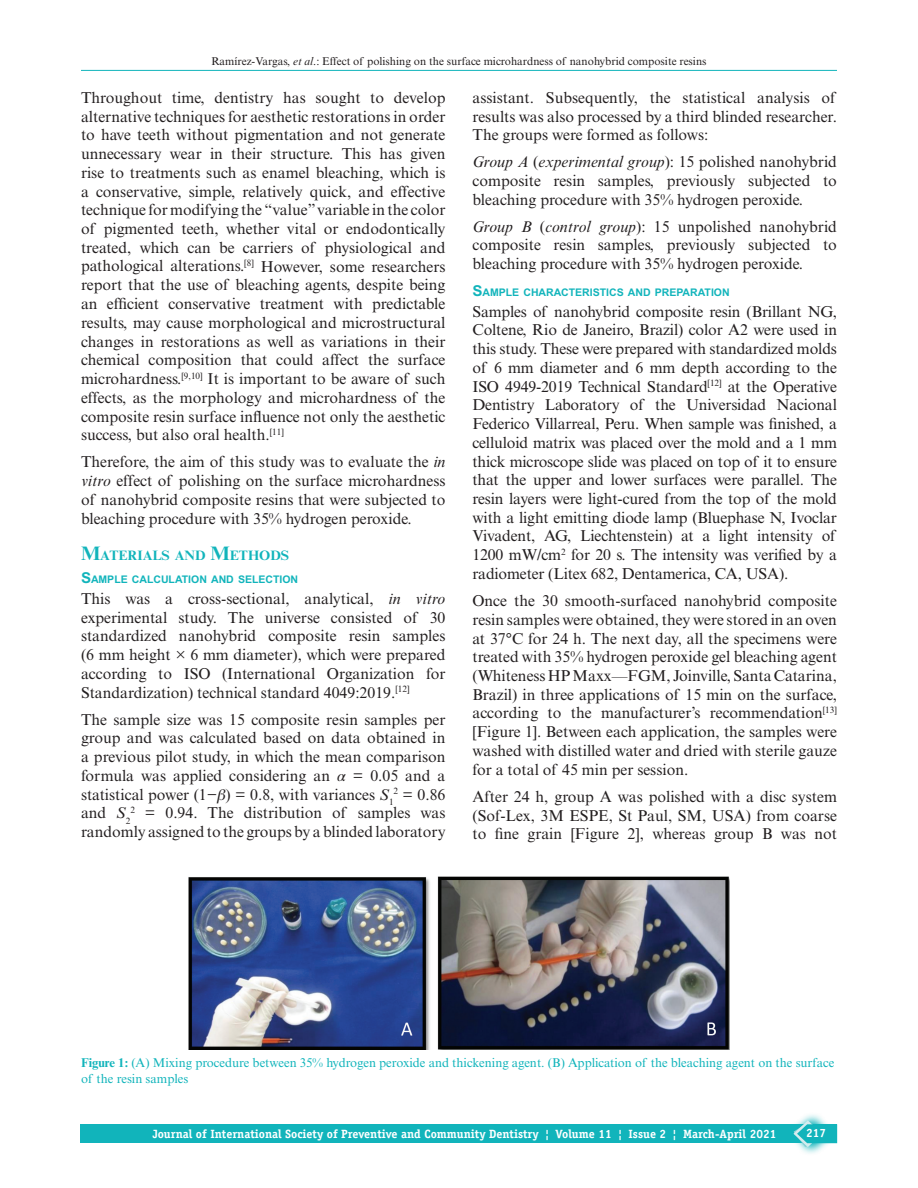
<style>
.page{position:relative;width:918px;height:1188px;background:#fff}
.page>*{position:absolute;margin:0;border:0;box-sizing:border-box;transform-origin:0 0}
.t1{font:15.75px/18.8px "Times New Roman MT Std";color:#231f20;text-align:justify}
.t2{font:700 13.65px "Times New Roman MT Std";color:#11b4bb}
.t3{font:12.75px/15.8px "Times New Roman MT Std";color:#11b4bb}
.t4{font:700 12px "Officina Serif Std";color:#fff}
.t5{font:11.25px "Times New Roman MT Std";color:#231f20}
.t6{font:700 10.5px "Arial MT Std";color:#11b4bb}
.s1{font-style:italic}
.s2{font-size:19.5px}
.s3{font-size:15px}
.s4{font-family:"STIX General";font-style:italic}
.s5{font-family:"Gandhari Unicode";font-style:italic}
.s6{font-weight:700}
</style>
<div class="page">
<div style="left:81px;top:1124px;width:756px;height:19px;background:#11b4bb"></div>
<svg style="left:799px;top:1114px;width:25px;height:40px"></svg>
<svg style="left:793px;top:1120px;width:44px;height:27px"></svg>
<hr style="left:81px;top:70px;width:756px;height:1px;background:#11b4bb">
<img style="left:189px;top:876px;width:540px;height:173px">
<p class="t5" style="left:211px;top:54px;width:497px">Ramírez-Vargas, <span class="s1">et al</span>.: Effect of polishing on the surface microhardness of nanohybrid composite resins</p>
<p class="t1" style="left:81px;top:88px;width:366px">Throughout time, dentistry has sought to develop alternative techniques for aesthetic restorations in order to have teeth without pigmentation and not generate unnecessary wear in their structure. This has given rise to treatments such as enamel bleaching, which is a conservative, simple, relatively quick, and effective technique for modifying the “value” variable in the color of pigmented teeth, whether vital or endodontically treated, which can be carriers of physiological and pathological alterations.<sup>[8]</sup> However, some researchers report that the use of bleaching agents, despite being an efficient conservative treatment with predictable results, may cause morphological and microstructural changes in restorations as well as variations in their chemical composition that could affect the surface microhardness.<sup>[9,10]</sup> It is important to be aware of such effects, as the morphology and microhardness of the composite resin surface influence not only the aesthetic success, but also oral health.<sup>[11]</sup></p>
<p class="t1" style="left:81px;top:453px;width:366px">Therefore, the aim of this study was to evaluate the <span class="s1">in vitro</span> effect of polishing on the surface microhardness of nanohybrid composite resins that were subjected to bleaching procedure with 35% hydrogen peroxide.</p>
<p class="t2" style="left:81px;top:546px;width:210px"><span class="s2">M</span>ATERIALS AND <span class="s2">M</span>ETHODS</p>
<p class="t6" style="left:81px;top:573px;width:219px"><span class="s3">S</span>AMPLE CALCULATION AND SELECTION</p>
<p class="t1" style="left:81px;top:589px;width:366px">This was a cross-sectional, analytical, <span class="s1">in vitro </span>experimental study. The universe consisted of 30 standardized nanohybrid composite resin samples (6 mm height × 6 mm diameter), which were prepared according to ISO (International Organization for Standardization) technical standard 4049:2019.<sup>[12]</sup></p>
<p class="t1" style="left:81px;top:710px;width:366px">The sample size was 15 composite resin samples per group and was calculated based on data obtained in a previous pilot study, in which the mean comparison formula was applied considering an <span class="s4">α</span> = 0.05 and a statistical power (1−<span class="s5">β</span>) = 0.8, with variances <span class="s1">S</span><sub>1</sub><sup>2</sup> = 0.86 and <span class="s1">S</span><sub>2</sub><sup>2</sup> = 0.94. The distribution of samples was randomly assigned to the groups by a blinded laboratory</p>
<p class="t1" style="left:473px;top:88px;width:366px">assistant. Subsequently, the statistical analysis of results was also processed by a third blinded researcher.<br>The groups were formed as follows:</p>
<p class="t1" style="left:473px;top:153px;width:366px"><span class="s1">Group A</span> (<span class="s1">experimental group</span>): 15 polished nanohybrid composite resin samples, previously subjected to bleaching procedure with 35% hydrogen peroxide.</p>
<p class="t1" style="left:473px;top:217px;width:366px"><span class="s1">Group B</span> (<span class="s1">control group</span>): 15 unpolished nanohybrid composite resin samples, previously subjected to bleaching procedure with 35% hydrogen peroxide.</p>
<p class="t6" style="left:472px;top:286px;width:259px"><span class="s3">S</span>AMPLE CHARACTERISTICS AND PREPARATION</p>
<p class="t1" style="left:472px;top:302px;width:366px">Samples of nanohybrid composite resin (Brillant NG, Coltene, Rio de Janeiro, Brazil) color A2 were used in this study. These were prepared with standardized molds of 6 mm diameter and 6 mm depth according to the ISO 4949-2019 Technical Standard<sup>[12]</sup> at the Operative Dentistry Laboratory of the Universidad Nacional Federico Villarreal, Peru. When sample was finished, a celluloid matrix was placed over the mold and a 1 mm thick microscope slide was placed on top of it to ensure that the upper and lower surfaces were parallel. The resin layers were light-cured from the top of the mold with a light emitting diode lamp (Bluephase N, Ivoclar Vivadent, AG, Liechtenstein) at a light intensity of 1200 mW/cm<sup>2</sup> for 20 s. The intensity was verified by a radiometer (Litex 682, Dentamerica, CA, USA).</p>
<p class="t1" style="left:472px;top:591px;width:366px">Once the 30 smooth-surfaced nanohybrid composite resin samples were obtained, they were stored in an oven at 37°C for 24 h. The next day, all the specimens were treated with 35% hydrogen peroxide gel bleaching agent (Whiteness HP Maxx—FGM, Joinville, Santa Catarina, Brazil) in three applications of 15 min on the surface, according to the manufacturer’s recommendation<sup>[13] </sup>[Figure 1]. Between each application, the samples were washed with distilled water and dried with sterile gauze for a total of 45 min per session.</p>
<p class="t1" style="left:472px;top:787px;width:366px">After 24 h, group A was polished with a disc system (Sof-Lex, 3M ESPE, St Paul, SM, USA) from coarse to fine grain [Figure 2], whereas group B was not</p>
<p class="t3" style="left:81px;top:1055px;width:755px"><span class="s6">Figure 1:</span> (A) Mixing procedure between 35% hydrogen peroxide and thickening agent. (B) Application of the bleaching agent on the surface of the resin samples</p>
<p class="t4" style="left:152px;top:1126px;width:625px">Journal of International Society of Preventive and Community Dentistry ¦ Volume 11 ¦ Issue 2 ¦ March-April 2021</p>
<p class="t4" style="left:806px;top:1126px;width:22px">217</p>
</div>
